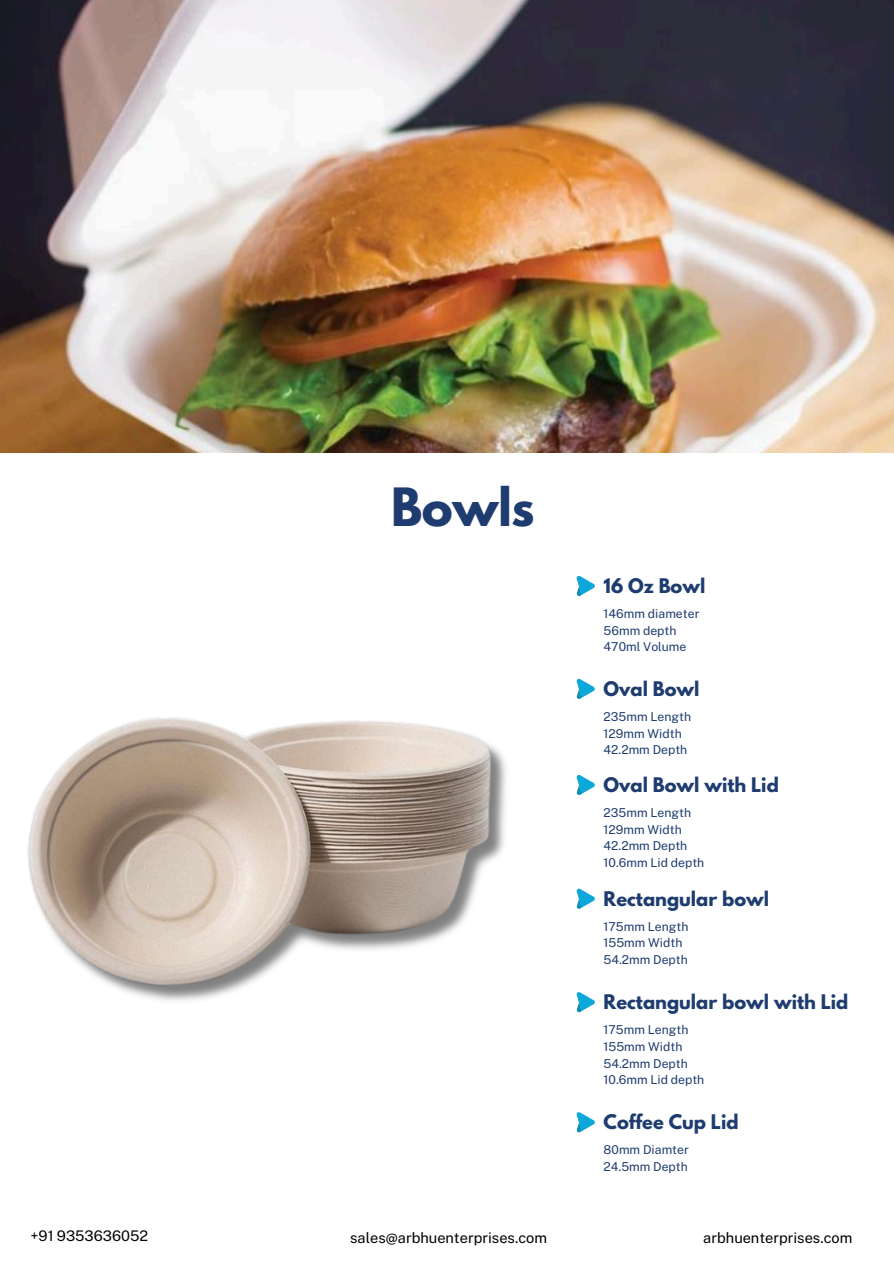
<style>
.page{position:relative;width:894px;height:1264px;background:#fff}
.page>*{position:absolute;margin:0;border:0;box-sizing:border-box;transform-origin:0 0}
.t1{font:700 46.8px "League Spartan";letter-spacing:-.01em;color:#1e3c6f}
.t2{font:700 17.85px "League Spartan";color:#1e3c6f}
.t3{font:14.55px "Public Sans";color:#000}
.t4{font:12.3px "Public Sans";color:#1e3c6f}
</style>
<div class="page">
<img style="left:0;top:0;width:893px;height:452px">
<svg style="left:576px;top:575px;width:19px;height:21px"></svg>
<img style="left:27px;top:717px;width:479px;height:284px">
<svg style="left:576px;top:678px;width:19px;height:21px"></svg>
<svg style="left:576px;top:774px;width:19px;height:21px"></svg>
<svg style="left:576px;top:888px;width:19px;height:21px"></svg>
<svg style="left:576px;top:992px;width:19px;height:20px"></svg>
<svg style="left:576px;top:1112px;width:19px;height:20px"></svg>
<h1 class="t1" style="left:391px;top:484px;width:145px">Bowls</h1>
<p class="t2" style="left:603px;top:576px;width:103px">16 Oz Bowl</p>
<p class="t4" style="left:603px;top:606px;width:97px">146mm diameter</p>
<p class="t4" style="left:603px;top:623px;width:74px">56mm depth</p>
<p class="t4" style="left:603px;top:639px;width:84px">470ml Volume</p>
<p class="t2" style="left:603px;top:679px;width:97px">Oval Bowl</p>
<p class="t4" style="left:603px;top:709px;width:89px">235mm Length</p>
<p class="t4" style="left:603px;top:726px;width:80px">129mm Width</p>
<p class="t4" style="left:603px;top:742px;width:85px">42.2mm Depth</p>
<h2 class="t2" style="left:603px;top:775px;width:177px">Oval Bowl with Lid</h2>
<p class="t4" style="left:603px;top:805px;width:89px">235mm Length</p>
<p class="t4" style="left:603px;top:822px;width:80px">129mm Width</p>
<p class="t4" style="left:603px;top:838px;width:85px">42.2mm Depth</p>
<p class="t4" style="left:603px;top:855px;width:102px">10.6mm Lid depth</p>
<p class="t2" style="left:603px;top:889px;width:167px">Rectangular bowl</p>
<p class="t4" style="left:603px;top:919px;width:86px">175mm Length</p>
<p class="t4" style="left:603px;top:935px;width:80px">155mm Width</p>
<h2 class="t4" style="left:603px;top:952px;width:86px">54.2mm Depth</h2>
<p class="t2" style="left:603px;top:993px;width:246px">Rectangular bowl with Lid</p>
<p class="t4" style="left:603px;top:1022px;width:86px">175mm Length</p>
<p class="t4" style="left:603px;top:1039px;width:80px">155mm Width</p>
<h2 class="t4" style="left:603px;top:1055px;width:86px">54.2mm Depth</h2>
<p class="t4" style="left:603px;top:1072px;width:102px">10.6mm Lid depth</p>
<p class="t2" style="left:603px;top:1113px;width:136px">Coffee Cup Lid</p>
<p class="t4" style="left:603px;top:1142px;width:87px">80mm Diamter</p>
<p class="t4" style="left:603px;top:1159px;width:86px">24.5mm Depth</p>
<p class="t3" style="left:30px;top:1227px;width:119px">+91 9353636052</p>
<p class="t3" style="left:350px;top:1229px;width:198px">sales@arbhuenterprises.com</p>
<h2 class="t3" style="left:703px;top:1229px;width:150px">arbhuenterprises.com</h2>
</div>
